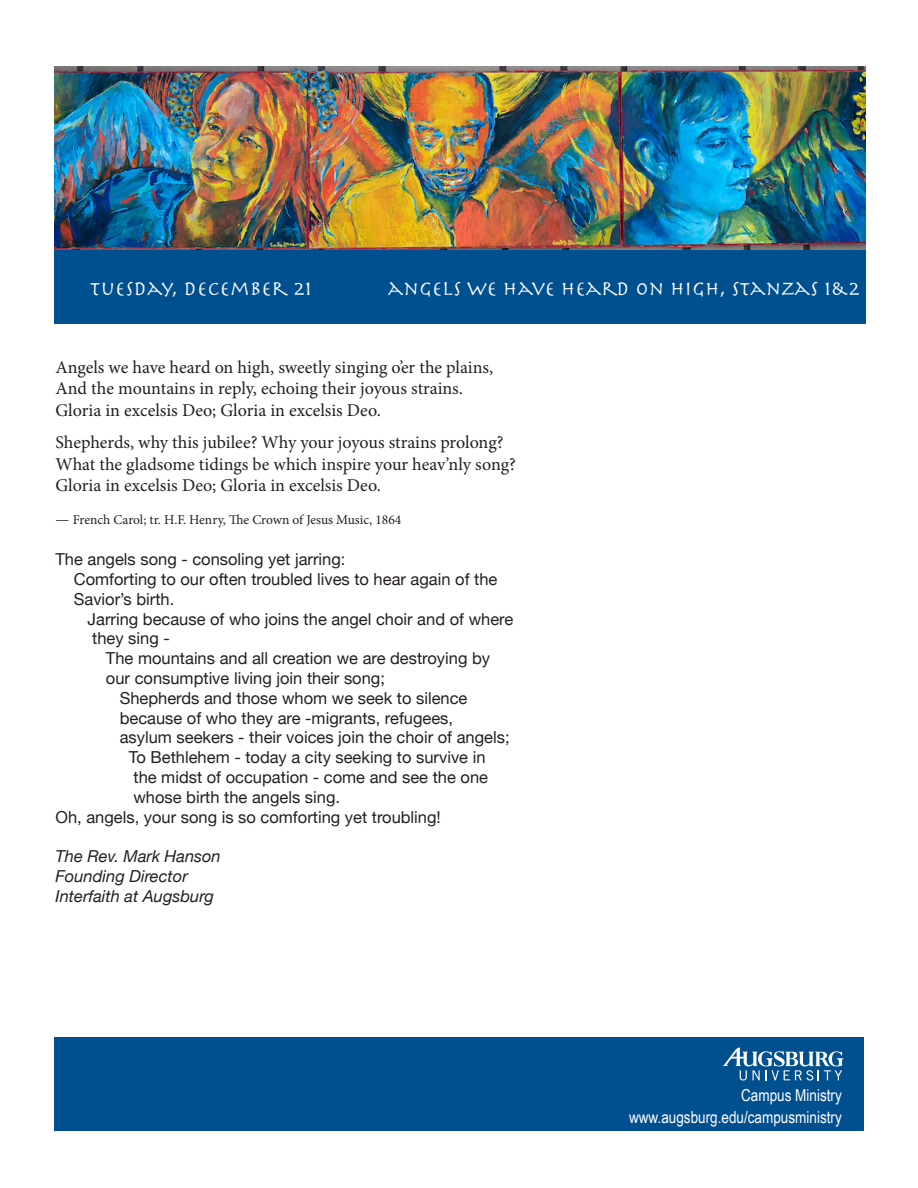
<style>
.page{position:relative;width:918px;height:1188px;background:#fff}
.page>*{position:absolute;margin:0;border:0;box-sizing:border-box;transform-origin:0 0}
.t1{font:300 24px "Avenir";color:#fff}
.t2{font:21px "Herculanum";color:#fff}
.t3{font:18px "Minion Pro";letter-spacing:-.005em;color:#231f20}
.t4{font:16.5px "Helvetica Neue";color:#231f20}
.t5{font:italic 16.5px "Helvetica Neue";color:#231f20}
.t6{font:16.5px "Arial Narrow";color:#fff}
.t7{font:13.5px "Minion Pro";letter-spacing:-.005em;color:#231f20}
.s1{font-size:15px}
</style>
<div class="page">
<div style="left:54px;top:1037px;width:810px;height:94px;background:#004f8f"></div>
<svg style="left:723px;top:1047px;width:120px;height:34px"></svg>
<img style="left:54px;top:67px;width:812px;height:183px">
<div style="left:54px;top:250px;width:812px;height:74px;background:#004f8f"></div>
<p class="t1" style="left:363px;top:269px;width:322px">O Come, O Come, Emmanuel</p>
<p class="t2" style="left:90px;top:275px;width:223px">TUESDAY, DECEMBER 21</p>
<p class="t2" style="left:388px;top:275px;width:473px">ANGELS WE HAVE HEARD ON HIGH, STANZAS 1&amp;2</p>
<p class="t3" style="left:56px;top:355px;width:439px">Angels we have heard on high, sweetly singing o’er the plains,</p>
<p class="t3" style="left:56px;top:376px;width:409px">And the mountains in reply, echoing their joyous strains.</p>
<p class="t3" style="left:56px;top:398px;width:327px">Gloria in excelsis Deo; Gloria in excelsis Deo.</p>
<p class="t3" style="left:56px;top:430px;width:450px">Shepherds, why this jubilee? Why your joyous strains prolong?</p>
<p class="t3" style="left:56px;top:452px;width:462px">What the gladsome tidings be which inspire your heav’nly song?</p>
<p class="t3" style="left:56px;top:474px;width:327px">Gloria in excelsis Deo; Gloria in excelsis Deo.</p>
<p class="t7" style="left:56px;top:511px;width:347px"><span class="s1">—</span> French Carol; tr. H.F. Henry, The Crown of Jesus Music, 1864</p>
<p class="t4" style="left:56px;top:547px;width:292px">The angels song - consoling yet jarring:</p>
<p class="t4" style="left:74px;top:567px;width:425px">Comforting to our often troubled lives to hear again of the</p>
<p class="t4" style="left:74px;top:587px;width:102px">Savior’s birth.</p>
<p class="t4" style="left:88px;top:607px;width:427px">Jarring because of who joins the angel choir and of where</p>
<p class="t4" style="left:92px;top:627px;width:79px">they sing -</p>
<p class="t4" style="left:106px;top:646px;width:386px">The mountains and all creation we are destroying by</p>
<p class="t4" style="left:106px;top:666px;width:281px">our consumptive living join their song;</p>
<p class="t4" style="left:120px;top:686px;width:349px">Shepherds and those whom we seek to silence</p>
<p class="t4" style="left:120px;top:706px;width:335px">because of who they are -migrants, refugees,</p>
<p class="t4" style="left:120px;top:726px;width:391px">asylum seekers - their voices join the choir of angels;</p>
<p class="t4" style="left:129px;top:745px;width:358px">To Bethlehem - today a city seeking to survive in</p>
<p class="t4" style="left:133px;top:765px;width:356px">the midst of occupation - come and see the one</p>
<p class="t4" style="left:133px;top:785px;width:208px">whose birth the angels sing.</p>
<p class="t4" style="left:56px;top:805px;width:387px">Oh, angels, your song is so comforting yet troubling!</p>
<p class="t5" style="left:56px;top:844px;width:167px">The Rev. Mark Hanson</p>
<p class="t5" style="left:56px;top:864px;width:134px">Founding Director</p>
<p class="t5" style="left:56px;top:884px;width:160px">Interfaith at Augsburg</p>
<p class="t6" style="left:741px;top:1083px;width:102px">Campus Ministry</p>
<p class="t6" style="left:629px;top:1105px;width:214px">www.augsburg.edu/campusministry</p>
</div>
